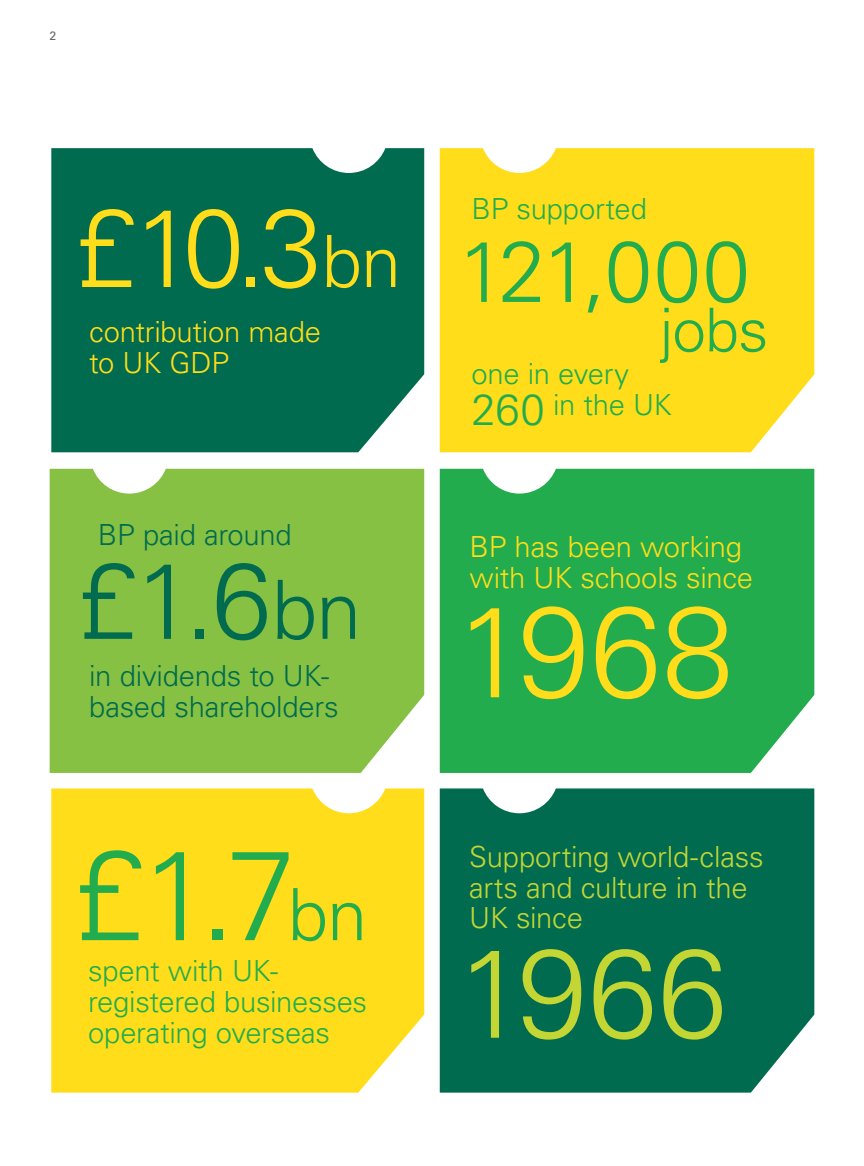
<style>
.page{position:relative;width:864px;height:1166px;background:#fff}
.page>*{position:absolute;margin:0;border:0;box-sizing:border-box;transform-origin:0 0}
.t1{font:300 128.45px "Universfor BP";color:#ffdd1a}
.t2{font:300 127.05px "Universfor BP";color:#22ac4d}
.t3{font:300 125.3px "Universfor BP";color:#c3d634}
.t4{font:300 110.25px "Universfor BP";color:#ffdd1a}
.t5{font:300 107.1px "Universfor BP";color:#006b4e}
.t6{font:300 85.75px "Universfor BP";letter-spacing:-.02em;color:#22ac4d}
.t7{font:300 60.38px "Universfor BP";color:#22ac4d}
.t8{font:300 29.22px/31px "Universfor BP";letter-spacing:-.01em;color:#22ac4d}
.t9{font:300 29.22px/31px "Universfor BP";letter-spacing:-.01em;color:#ffdd1a}
.t10{font:300 29.22px/31px "Universfor BP";letter-spacing:-.01em;color:#c3d634}
.t11{font:300 29.22px/31px "Universfor BP";letter-spacing:-.01em;color:#006b4e}
.t12{font:12.25px "Universfor BP";color:#636569}
.s1{font-size:72.1px}
.s2{font-size:81.73px}
.s3{font-size:43.75px}
</style>
<div class="page">
<div style="left:51px;top:788px;width:373px;height:304px;background:#ffdd1a"></div>
<div style="left:51px;top:148px;width:373px;height:304px;background:#006b4e"></div>
<div style="left:50px;top:469px;width:374px;height:304px;background:#87c143"></div>
<div style="left:439px;top:148px;width:375px;height:304px;background:#ffdd1a"></div>
<div style="left:439px;top:469px;width:375px;height:304px;background:#22ac4d"></div>
<div style="left:439px;top:788px;width:375px;height:304px;background:#006b4e"></div>
<p class="t12" style="left:50px;top:28px;width:8px">2</p>
<h3 class="t4" style="left:75px;top:181px;width:327px">£10.3<span class="s1">bn</span></h3>
<p class="t9" style="left:89px;top:316px;width:233px">contribution made to UK GDP</p>
<p class="t11" style="left:98px;top:519px;width:195px">BP paid around</p>
<h3 class="t5" style="left:78px;top:536px;width:285px">£1.6<span class="s2">bn</span></h3>
<p class="t11" style="left:89px;top:660px;width:251px">in dividends to UK&shy;based shareholders</p>
<h2 class="t2" style="left:74px;top:818px;width:294px">£1.7<span class="s1">bn</span></h2>
<p class="t8" style="left:88px;top:955px;width:280px">spent with UK&shy;registered businesses operating overseas</p>
<p class="t8" style="left:471px;top:193px;width:177px">BP supported</p>
<h3 class="t6" style="left:457px;top:219px;width:293px">121,000</h3>
<h3 class="t7" style="left:659px;top:293px;width:110px">jobs</h3>
<p class="t8" style="left:471px;top:358px;width:202px">one in every<br><span class="s3">260</span> in the UK</p>
<p class="t9" style="left:469px;top:531px;width:285px">BP has been working with UK schools since</p>
<h1 class="t1" style="left:455px;top:574px;width:279px">1968</h1>
<p class="t10" style="left:469px;top:841px;width:296px">Supporting world-class arts and culture in the<br>UK since</p>
<h3 class="t3" style="left:456px;top:917px;width:272px">1966</h3>
</div>
